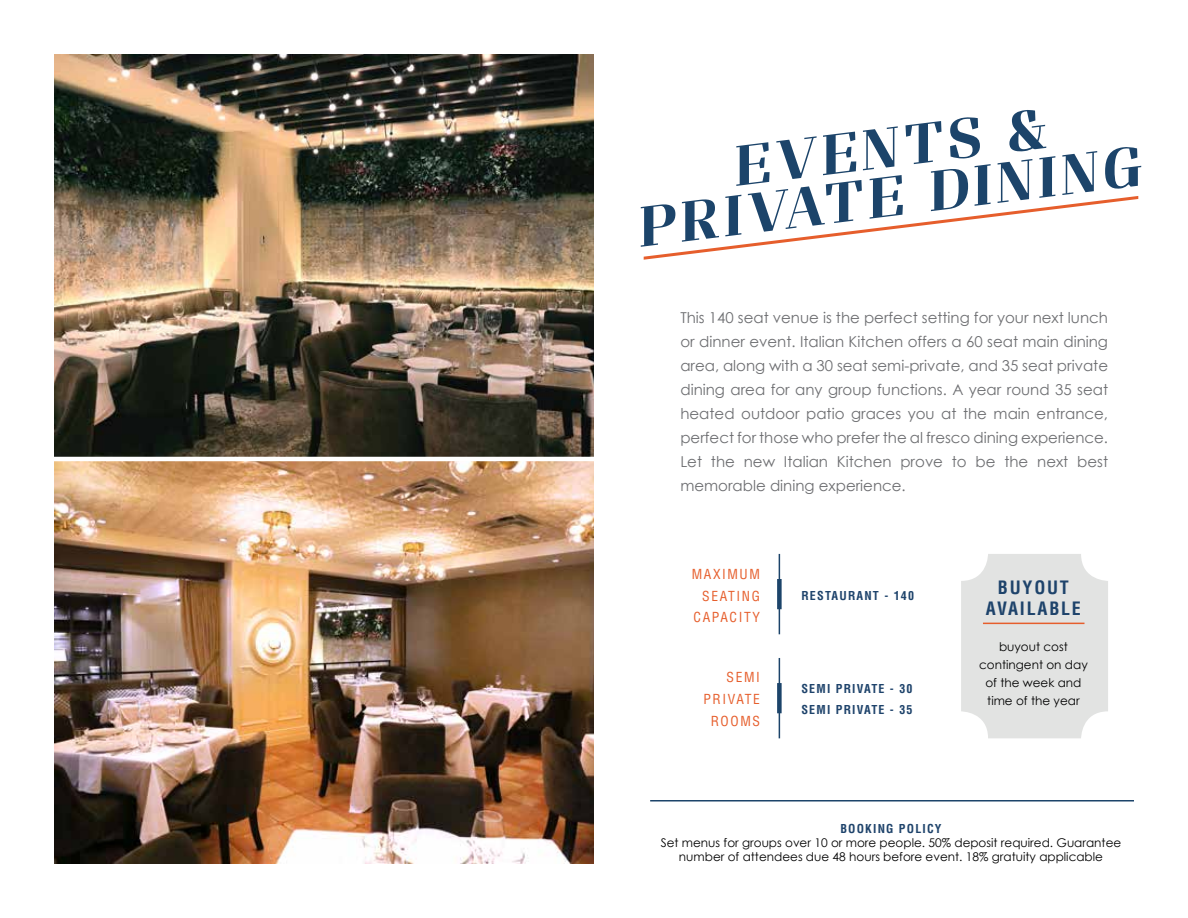
<style>
.page{position:relative;width:1188px;height:918px;background:#fff}
.page>*{position:absolute;margin:0;border:0;box-sizing:border-box;transform-origin:0 0}
.t1{font:700 60.75px/48.8px "Felis";color:#1c446a;text-align:center}
.t2{font:700 condensed 18px/21px "Helvetica LT Std";letter-spacing:.1em;color:#1e436b;text-align:center}
.t3{font:15px/24px "Century Gothic";color:#6d6e71;text-align:justify}
.t4{font:condensed 13.5px/21.6px "Helvetica LT Std";letter-spacing:.12em;color:#e65e2c;text-align:right}
.t5{font:12px/18px "Century Gothic";color:#000;text-align:center}
.t6{font:700 condensed 12px/21px "Helvetica LT Std";letter-spacing:.1em;color:#1e436b}
</style>
<div class="page">
<div style="left:961px;top:554px;width:147px;height:184px;background:#e2e3e2;border-radius:27px"></div>
<img style="left:54px;top:54px;width:540px;height:403px">
<img style="left:54px;top:461px;width:540px;height:403px">
<hr style="left:983px;top:623px;width:102px;height:1px;background:#e65e2c">
<svg style="left:643px;top:196px;width:496px;height:64px"></svg>
<div style="left:777px;top:579px;width:5px;height:30px;background:#1c446a"></div>
<div style="left:777px;top:683px;width:5px;height:30px;background:#1c446a"></div>
<hr style="left:779px;top:554px;width:1px;height:80px;background:#1c446a">
<hr style="left:650px;top:800px;width:484px;height:2px;background:#1c446a">
<hr style="left:779px;top:658px;width:1px;height:80px;background:#1c446a">
<h1 class="t1" style="left:628px;top:155px;width:509px;rotate:-7deg">EVENTS &amp;<br>PRIVATE DINING</h1>
<p class="t3" style="left:680px;top:305px;width:429px">This 140 seat venue is the perfect setting for your next lunch or dinner event. Italian Kitchen offers a 60 seat main dining area, along with a 30 seat semi-private, and 35 seat private dining area for any group functions. A year round 35 seat heated outdoor patio graces you at the main entrance, perfect for those who prefer the al fresco dining experience.<br>Let the new Italian Kitchen prove to be the next best memorable dining experience.</p>
<p class="t4" style="left:692px;top:563px;width:70px">MAXIMUM<br>SEATING<br>CAPACITY</p>
<p class="t6" style="left:801px;top:585px;width:114px">RESTAURANT - 140</p>
<p class="t2" style="left:986px;top:577px;width:97px">BUYOUT<br>AVAILABLE</p>
<p class="t5" style="left:979px;top:637px;width:110px">buyout cost contingent on day of the week and time of the year</p>
<p class="t4" style="left:704px;top:667px;width:58px">SEMI<br>PRIVATE<br>ROOMS</p>
<p class="t6" style="left:801px;top:678px;width:113px">SEMI PRIVATE - 30<br>SEMI PRIVATE - 35</p>
<p class="t6" style="left:840px;top:818px;width:103px">BOOKING POLICY</p>
<p class="t5" style="left:661px;top:835px;width:462px;line-height:14.4px">Set menus for groups over 10 or more people. 50% deposit required. Guarantee number of attendees due 48 hours before event. 18% gratuity applicable</p>
</div>
